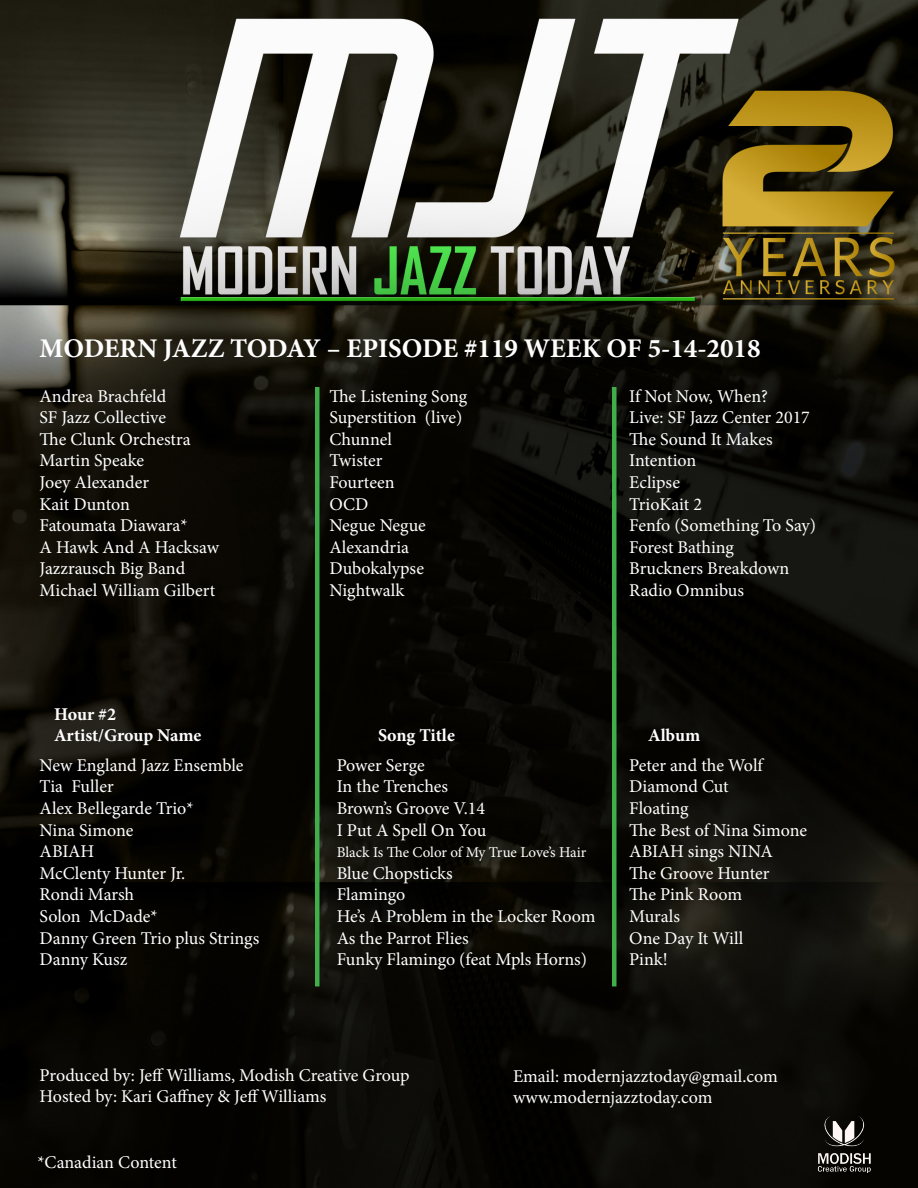
<style>
.page{position:relative;width:918px;height:1188px;background:#fff}
.page>*{position:absolute;margin:0;border:0;box-sizing:border-box;transform-origin:0 0}
.t1{font:700 27px "Minion Pro";color:#fff}
.t2{font:18px/21.6px "Minion Pro";color:#fff}
.t3{font:700 18px "Minion Pro";letter-spacing:-.005em;color:#fff}
.t4{font:15px "Minion Pro";letter-spacing:-.005em;color:#fff}
</style>
<div class="page">
<img style="left:0;top:0;width:918px;height:1188px">
<div style="left:315px;top:387px;width:5px;height:599px;background:#40ae49"></div>
<hr style="left:612px;top:387px;width:4px;height:599px;background:#40ae49">
<img style="left:815px;top:1115px;width:59px;height:57px">
<p class="t1" style="left:40px;top:329px;width:723px">MODERN JAZZ TODAY – EPISODE #119 WEEK OF 5-14-2018</p>
<p class="t2" style="left:40px;top:385px;width:128px">Andrea Brachfeld</p>
<p class="t2" style="left:40px;top:407px;width:128px">SF Jazz Collective</p>
<p class="t2" style="left:40px;top:428px;width:153px">The Clunk Orchestra</p>
<p class="t2" style="left:40px;top:450px;width:106px">Martin Speake</p>
<p class="t2" style="left:40px;top:472px;width:111px">Joey Alexander</p>
<p class="t2" style="left:40px;top:493px;width:92px">Kait Dunton</p>
<p class="t2" style="left:40px;top:515px;width:150px">Fatoumata Diawara*</p>
<p class="t2" style="left:40px;top:536px;width:181px">A Hawk And A Hacksaw</p>
<p class="t2" style="left:40px;top:558px;width:147px">Jazzrausch Big Band</p>
<p class="t2" style="left:40px;top:580px;width:177px">Michael William Gilbert</p>
<p class="t2" style="left:329px;top:385px;width:139px">The Listening Song</p>
<p class="t2" style="left:329px;top:407px;width:135px">Superstition (live)</p>
<p class="t2" style="left:329px;top:428px;width:64px">Chunnel</p>
<p class="t2" style="left:329px;top:450px;width:55px">Twister</p>
<p class="t2" style="left:329px;top:472px;width:67px">Fourteen</p>
<p class="t2" style="left:329px;top:493px;width:40px">OCD</p>
<p class="t2" style="left:329px;top:515px;width:98px">Negue Negue</p>
<p class="t2" style="left:329px;top:536px;width:81px">Alexandria</p>
<p class="t2" style="left:329px;top:558px;width:96px">Dubokalypse</p>
<p class="t2" style="left:329px;top:580px;width:77px">Nightwalk</p>
<p class="t2" style="left:629px;top:385px;width:140px">If Not Now, When?</p>
<p class="t2" style="left:629px;top:407px;width:182px">Live: SF Jazz Center 2017</p>
<p class="t2" style="left:629px;top:428px;width:145px">The Sound It Makes</p>
<p class="t2" style="left:629px;top:450px;width:69px">Intention</p>
<p class="t2" style="left:629px;top:472px;width:52px">Eclipse</p>
<p class="t2" style="left:629px;top:493px;width:74px">TrioKait 2</p>
<p class="t2" style="left:629px;top:515px;width:188px">Fenfo (Something To Say)</p>
<p class="t2" style="left:629px;top:536px;width:106px">Forest Bathing</p>
<p class="t2" style="left:629px;top:558px;width:162px">Bruckners Breakdown</p>
<p class="t2" style="left:629px;top:580px;width:116px">Radio Omnibus</p>
<p class="t3" style="left:54px;top:701px;width:64px">Hour #2</p>
<p class="t3" style="left:54px;top:723px;width:149px">Artist/Group Name</p>
<p class="t3" style="left:378px;top:723px;width:78px">Song Title</p>
<p class="t3" style="left:648px;top:723px;width:54px">Album</p>
<p class="t2" style="left:40px;top:754px;width:205px">New England Jazz Ensemble</p>
<p class="t2" style="left:40px;top:776px;width:76px">Tia Fuller</p>
<p class="t2" style="left:40px;top:798px;width:156px">Alex Bellegarde Trio*</p>
<p class="t2" style="left:40px;top:819px;width:95px">Nina Simone</p>
<p class="t2" style="left:40px;top:841px;width:56px">ABIAH</p>
<p class="t2" style="left:40px;top:862px;width:147px">McClenty Hunter Jr.</p>
<p class="t2" style="left:40px;top:884px;width:96px">Rondi Marsh</p>
<p class="t2" style="left:40px;top:906px;width:120px">Solon McDade*</p>
<p class="t2" style="left:40px;top:927px;width:221px">Danny Green Trio plus Strings</p>
<p class="t2" style="left:40px;top:949px;width:89px">Danny Kusz</p>
<p class="t2" style="left:629px;top:754px;width:135px">Peter and the Wolf</p>
<p class="t2" style="left:629px;top:776px;width:101px">Diamond Cut</p>
<p class="t2" style="left:629px;top:798px;width:61px">Floating</p>
<p class="t2" style="left:629px;top:819px;width:179px">The Best of Nina Simone</p>
<p class="t2" style="left:629px;top:841px;width:145px">ABIAH sings NINA</p>
<p class="t2" style="left:629px;top:862px;width:142px">The Groove Hunter</p>
<p class="t2" style="left:629px;top:884px;width:114px">The Pink Room</p>
<p class="t2" style="left:629px;top:906px;width:52px">Murals</p>
<p class="t2" style="left:629px;top:927px;width:116px">One Day It Will</p>
<p class="t2" style="left:629px;top:949px;width:40px">Pink!</p>
<p class="t2" style="left:337px;top:754px;width:89px">Power Serge</p>
<p class="t2" style="left:337px;top:776px;width:113px">In the Trenches</p>
<p class="t2" style="left:337px;top:798px;width:150px">Brown’s Groove V.14</p>
<p class="t2" style="left:337px;top:819px;width:151px">I Put A Spell On You</p>
<p class="t4" style="left:337px;top:842px;width:251px">Black Is The Color of My True Love’s Hair</p>
<p class="t2" style="left:337px;top:862px;width:118px">Blue Chopsticks</p>
<p class="t2" style="left:337px;top:884px;width:70px">Flamingo</p>
<p class="t2" style="left:337px;top:906px;width:260px">He’s A Problem in the Locker Room</p>
<p class="t2" style="left:337px;top:927px;width:134px">As the Parrot Flies</p>
<p class="t2" style="left:337px;top:949px;width:252px">Funky Flamingo (feat Mpls Horns)</p>
<p class="t2" style="left:40px;top:1064px;width:371px">Produced by: Jeff Williams, Modish Creative Group<br>Hosted by: Kari Gaffney &amp; Jeff Williams</p>
<p class="t2" style="left:37px;top:1151px;width:141px">*Canadian Content</p>
<p class="t2" style="left:513px;top:1065px;width:266px">Email: modernjazztoday@gmail.com</p>
<p class="t2" style="left:513px;top:1087px;width:201px">www.modernjazztoday.com</p>
</div>
